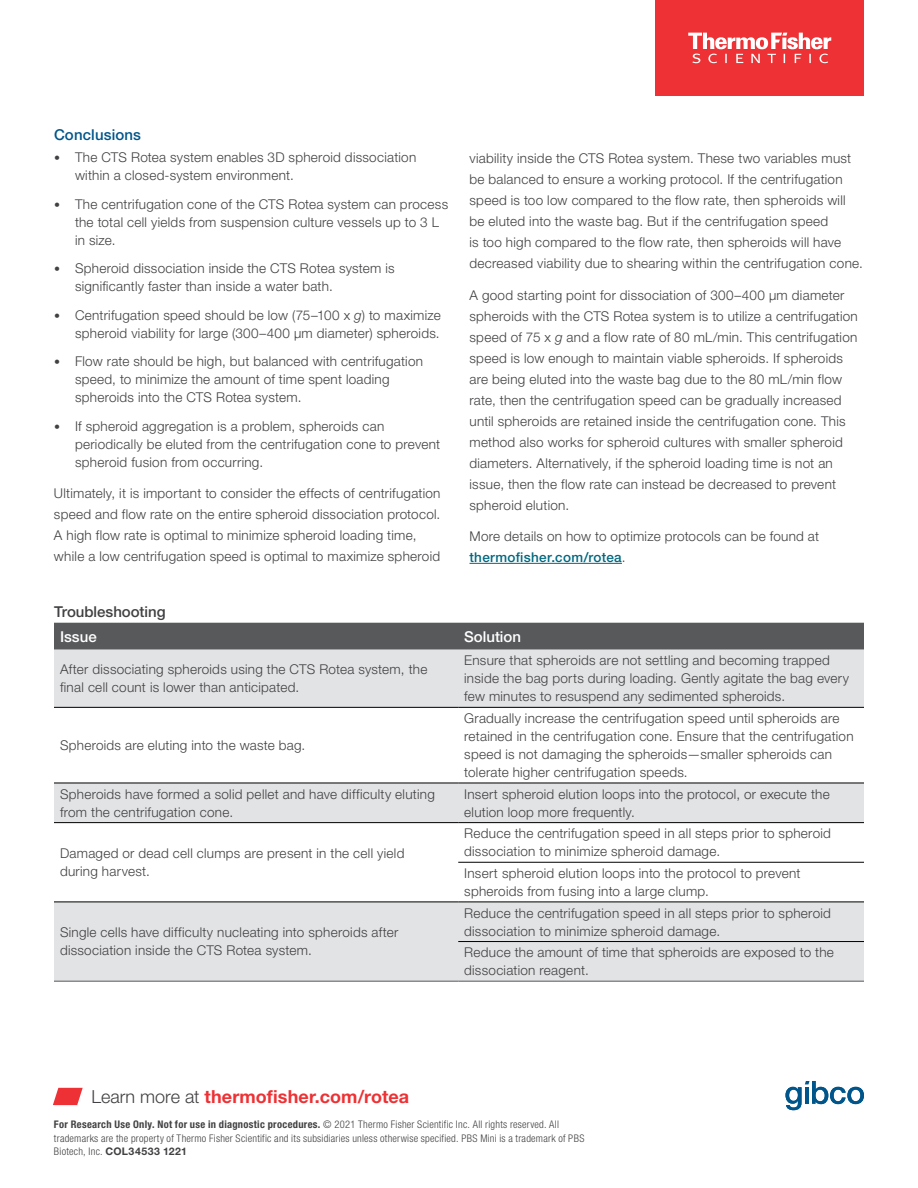
<style>
.page{position:relative;width:918px;height:1188px;background:#fff}
.page>*{position:absolute;margin:0;border:0;box-sizing:border-box;transform-origin:0 0}
.t1{font:700 18px "Helvetica Neue LTW1 G";letter-spacing:.005em;color:#ee3134}
.t2{font:500 15px "Helvetica Neue LTW1 G";color:#414042}
.t3{font:500 15px "Helvetica Neue LTW1 G";color:#fff}
.t4{font:500 15px "Helvetica Neue LTW1 G";letter-spacing:.01em;color:#00558a}
.t5{font:300 13.5px/18px "Helvetica Neue LTW1 G";letter-spacing:.02em;color:#414042}
.t6{font:300 condensed 10.5px/13.5px "Helvetica Neue LTW1 G";letter-spacing:.025em;color:#414042}
.s1{font-size:12px}
.s2{font-style:italic}
.s3{font-weight:500;color:#006880}
.s4{font-weight:300;color:#414042}
.s5{font-weight:700}
.s6{font-weight:700;font-stretch:normal}
</style>
<div class="page">
<svg style="left:53px;top:1088px;width:30px;height:17px"></svg>
<div style="left:54px;top:623px;width:810px;height:27px;background:#58595b"></div>
<svg style="left:54px;top:650px;width:810px;height:331px;fill:#e2e3e4"></svg>
<hr style="left:54px;top:981px;width:404px;height:1px;background:#58595b">
<hr style="left:54px;top:707px;width:404px;height:1px;background:#000">
<hr style="left:458px;top:707px;width:406px;height:1px;background:#000">
<hr style="left:54px;top:783px;width:404px;height:1px;background:#000">
<hr style="left:458px;top:783px;width:406px;height:1px;background:#000">
<hr style="left:54px;top:822px;width:404px;height:1px;background:#000">
<hr style="left:458px;top:822px;width:406px;height:1px;background:#000">
<hr style="left:458px;top:862px;width:406px;height:1px;background:#000">
<hr style="left:54px;top:902px;width:404px;height:1px;background:#000">
<hr style="left:458px;top:902px;width:406px;height:1px;background:#000">
<hr style="left:458px;top:941px;width:406px;height:1px;background:#000">
<hr style="left:458px;top:981px;width:406px;height:1px;background:#58595b">
<hr style="left:470px;top:563px;width:152px;height:1px;background:#006880">
<div style="left:656px;top:0;width:208px;height:96px;background:#ee3134"></div>
<svg style="left:688px;top:33px;width:143px;height:30px"></svg>
<svg style="left:786px;top:1081px;width:78px;height:29px"></svg>
<p class="t4" style="left:54px;top:125px;width:89px">Conclusions</p>
<p class="t5" style="left:75px;top:148px;width:343px;text-indent:-21px"><span class="s1">•</span> The CTS Rotea system enables 3D spheroid dissociation within a closed-system environment.</p>
<p class="t5" style="left:75px;top:195px;width:375px;text-indent:-21px"><span class="s1">•</span> The centrifugation cone of the CTS Rotea system can process the total cell yields from suspension culture vessels up to 3 L in size.</p>
<p class="t5" style="left:75px;top:259px;width:321px;text-indent:-21px"><span class="s1">•</span> Spheroid dissociation inside the CTS Rotea system is significantly faster than inside a water bath.</p>
<p class="t5" style="left:54px;top:306px;width:388px;text-align:right"><span class="s1">•</span> Centrifugation speed should be low (75–100 x <span class="s2">g</span>) to maximize spheroid viability for large (300–400 µm diameter) spheroids.</p>
<p class="t5" style="left:75px;top:352px;width:350px;text-indent:-21px"><span class="s1">•</span> Flow rate should be high, but balanced with centrifugation speed, to minimize the amount of time spent loading spheroids into the CTS Rotea system.</p>
<p class="t5" style="left:75px;top:417px;width:367px;text-indent:-21px"><span class="s1">•</span> If spheroid aggregation is a problem, spheroids can periodically be eluted from the centrifugation cone to prevent spheroid fusion from occurring.</p>
<p class="t5" style="left:54px;top:483px;width:388px;line-height:21px">Ultimately, it is important to consider the effects of centrifugation speed and flow rate on the entire spheroid dissociation protocol.<br>A high flow rate is optimal to minimize spheroid loading time, while a low centrifugation speed is optimal to maximize spheroid</p>
<p class="t5" style="left:470px;top:148px;width:395px;line-height:21px">viability inside the CTS Rotea system. These two variables must be balanced to ensure a working protocol. If the centrifugation speed is too low compared to the flow rate, then spheroids will be eluted into the waste bag. But if the centrifugation speed<br>is too high compared to the flow rate, then spheroids will have decreased viability due to shearing within the centrifugation cone.</p>
<p class="t5" style="left:470px;top:284px;width:390px;line-height:21px">A good starting point for dissociation of 300–400 µm diameter spheroids with the CTS Rotea system is to utilize a centrifugation speed of 75 x <span class="s2">g</span> and a flow rate of 80 mL/min. This centrifugation speed is low enough to maintain viable spheroids. If spheroids are being eluted into the waste bag due to the 80 mL/min flow rate, then the centrifugation speed can be gradually increased until spheroids are retained inside the centrifugation cone. This method also works for spheroid cultures with smaller spheroid diameters. Alternatively, if the spheroid loading time is not an issue, then the flow rate can instead be decreased to prevent spheroid elution.</p>
<p class="t5" style="left:470px;top:526px;width:351px;line-height:21px">More details on how to optimize protocols can be found at <span class="s3">thermofisher.com/rotea</span>.</p>
<p class="t2" style="left:54px;top:602px;width:113px">Troubleshooting</p>
<p class="t3" style="left:60px;top:627px;width:38px">Issue</p>
<p class="t3" style="left:464px;top:627px;width:58px">Solution</p>
<p class="t5" style="left:60px;top:660px;width:369px">After dissociating spheroids using the CTS Rotea system, the final cell count is lower than anticipated.</p>
<p class="t5" style="left:464px;top:651px;width:386px">Ensure that spheroids are not settling and becoming trapped inside the bag ports during loading. Gently agitate the bag every few minutes to resuspend any sedimented spheroids.</p>
<p class="t5" style="left:60px;top:736px;width:247px">Spheroids are eluting into the waste bag.</p>
<p class="t5" style="left:464px;top:709px;width:391px">Gradually increase the centrifugation speed until spheroids are retained in the centrifugation cone. Ensure that the centrifugation speed is not damaging the spheroids—smaller spheroids can tolerate higher centrifugation speeds.</p>
<p class="t5" style="left:60px;top:785px;width:376px">Spheroids have formed a solid pellet and have difficulty eluting from the centrifugation cone.</p>
<p class="t5" style="left:464px;top:785px;width:367px">Insert spheroid elution loops into the protocol, or execute the elution loop more frequently.</p>
<p class="t5" style="left:60px;top:844px;width:346px">Damaged or dead cell clumps are present in the cell yield during harvest.</p>
<p class="t5" style="left:464px;top:824px;width:368px">Reduce the centrifugation speed in all steps prior to spheroid dissociation to minimize spheroid damage.</p>
<p class="t5" style="left:464px;top:864px;width:338px">Insert spheroid elution loops into the protocol to prevent spheroids from fusing into a large clump.</p>
<p class="t5" style="left:60px;top:923px;width:340px">Single cells have difficulty nucleating into spheroids after dissociation inside the CTS Rotea system.</p>
<h1 class="t1" style="left:92px;top:1085px;width:319px"><span class="s4">Learn more at</span> thermofisher.com/rotea</h1>
<p class="t5" style="left:464px;top:904px;width:368px">Reduce the centrifugation speed in all steps prior to spheroid dissociation to minimize spheroid damage.</p>
<p class="t5" style="left:464px;top:943px;width:371px">Reduce the amount of time that spheroids are exposed to the dissociation reagent.</p>
<p class="t6" style="left:54px;top:1118px;width:532px"><span class="s5">For Research Use Only. Not for use in diagnostic procedures.</span> © 2021 Thermo Fisher Scientific Inc. All rights reserved. All trademarks are the property of Thermo Fisher Scientific and its subsidiaries unless otherwise specified. PBS Mini is a trademark of PBS<br>Biotech, Inc. <span class="s6">COL34533 1221</span></p>
</div>
